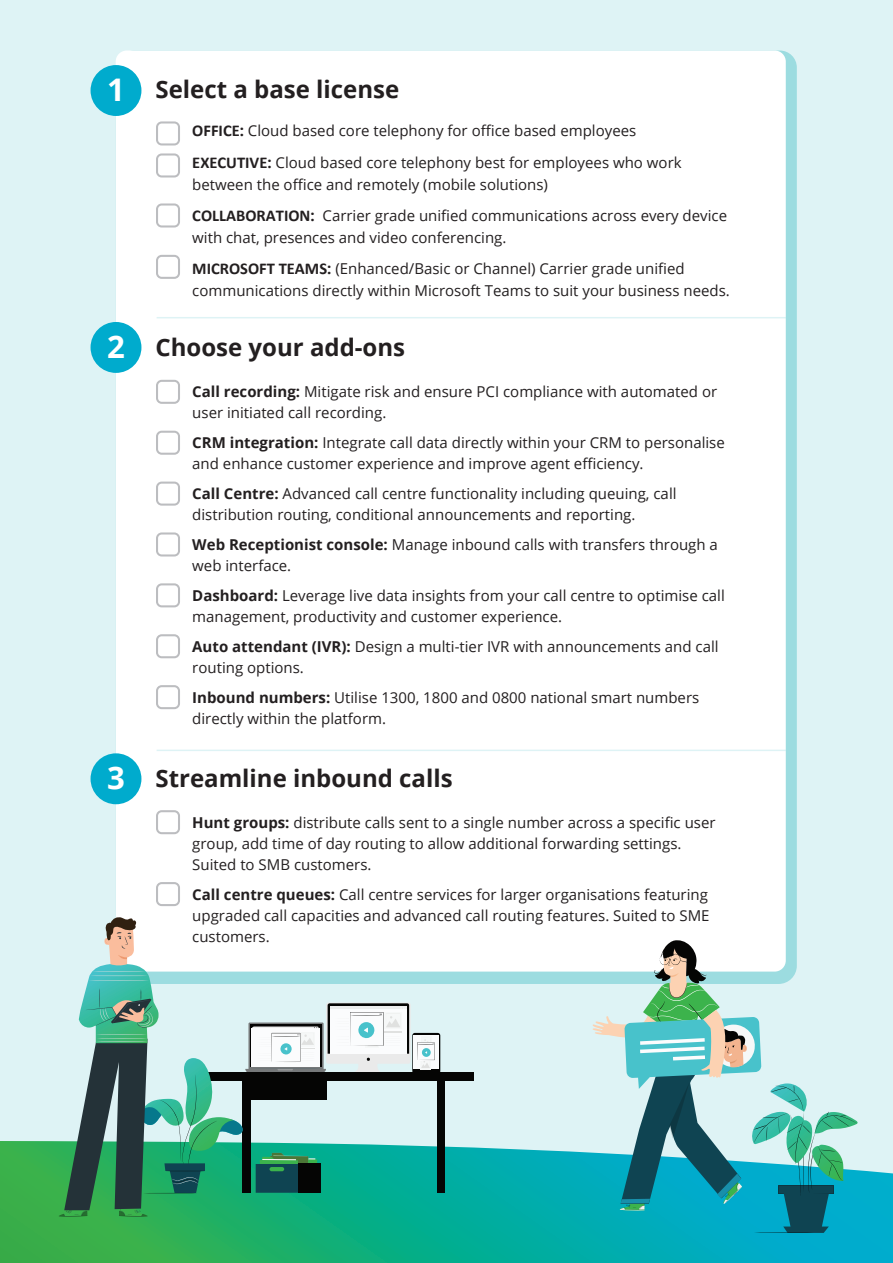
<style>
.page{position:relative;width:893px;height:1263px;background:#def3f5}
.page>*{position:absolute;margin:0;border:0;box-sizing:border-box;transform-origin:0 0}
.t1{font:700 31.2px "Open Sans";color:#fff}
.t2{font:700 24px "Open Sans";color:#231f20}
.t3{font:15px/21px "Open Sans";color:#231f20}
.s1{font-family:"Calibri";font-weight:700;font-size:16.5px}
.s2{font-weight:700}
</style>
<div class="page">
<svg style="left:0;top:1141px;width:893px;height:122px;background:#1bb08f"></svg>
<div style="left:116px;top:51px;width:670px;height:920px;background:#fff;border-radius:11px"></div>
<svg style="left:592px;top:940px;width:266px;height:293px"></svg>
<svg style="left:56px;top:917px;width:418px;height:300px"></svg>
<hr style="left:157px;top:317px;width:629px;height:1px;background:#5ac6cc">
<hr style="left:157px;top:750px;width:629px;height:1px;background:#5ac6cc">
<div style="left:91px;top:65px;width:50px;height:51px;background:#00abcd;border-radius:50%"></div>
<div style="left:91px;top:322px;width:50px;height:51px;background:#00abcd;border-radius:50%"></div>
<div style="left:91px;top:753px;width:50px;height:51px;background:#00abcd;border-radius:50%"></div>
<svg style="left:156px;top:121px;width:24px;height:24px"></svg>
<svg style="left:156px;top:153px;width:24px;height:24px"></svg>
<svg style="left:156px;top:203px;width:24px;height:24px"></svg>
<svg style="left:156px;top:255px;width:24px;height:24px"></svg>
<svg style="left:156px;top:380px;width:24px;height:24px"></svg>
<svg style="left:156px;top:431px;width:24px;height:24px"></svg>
<svg style="left:156px;top:482px;width:24px;height:24px"></svg>
<svg style="left:156px;top:532px;width:24px;height:24px"></svg>
<svg style="left:156px;top:583px;width:24px;height:24px"></svg>
<svg style="left:156px;top:634px;width:24px;height:24px"></svg>
<svg style="left:156px;top:685px;width:24px;height:24px"></svg>
<svg style="left:156px;top:810px;width:24px;height:24px"></svg>
<svg style="left:156px;top:882px;width:24px;height:24px"></svg>
<h1 class="t1" style="left:107px;top:67px;width:19px">1</h1>
<h2 class="t2" style="left:155px;top:72px;width:245px">Select a base license</h2>
<p class="t3" style="left:192px;top:114px;width:491px;line-height:32px"><span class="s1">OFFICE</span><span class="s2">:</span> Cloud based core telephony for office based employees<br><span class="s1">EXECUTIVE</span><span class="s2">:</span> Cloud based core telephony best for employees who work</p>
<p class="t3" style="left:192px;top:168px;width:536px;line-height:31.3px">between the office and remotely (mobile solutions)<br><span class="s1">COLLABORATION</span><span class="s2">:</span> Carrier grade unified communications across every device</p>
<p class="t3" style="left:192px;top:222px;width:494px;line-height:31.3px">with chat, presences and video conferencing.<br><span class="s1">MICROSOFT TEAMS</span><span class="s2">:</span> (Enhanced/Basic or Channel) Carrier grade unified</p>
<p class="t3" style="left:192px;top:280px;width:539px">communications directly within Microsoft Teams to suit your business needs.</p>
<h1 class="t1" style="left:107px;top:324px;width:19px">2</h1>
<h2 class="t2" style="left:155px;top:330px;width:251px">Choose your add-ons</h2>
<p class="t3" style="left:192px;top:380px;width:526px"><span class="s2">Call recording:</span> Mitigate risk and ensure PCI compliance with automated or user initiated call recording.</p>
<p class="t3" style="left:192px;top:431px;width:534px"><span class="s2">CRM integration:</span> Integrate call data directly within your CRM to personalise and enhance customer experience and improve agent efficiency.</p>
<p class="t3" style="left:192px;top:482px;width:486px"><span class="s2">Call Centre:</span> Advanced call centre functionality including queuing, call distribution routing, conditional announcements and reporting.</p>
<p class="t3" style="left:192px;top:533px;width:527px"><span class="s2">Web Receptionist console:</span> Manage inbound calls with transfers through a web interface.</p>
<p class="t3" style="left:192px;top:584px;width:534px"><span class="s2">Dashboard:</span> Leverage live data insights from your call centre to optimise call management, productivity and customer experience.</p>
<p class="t3" style="left:192px;top:635px;width:528px"><span class="s2">Auto attendant (IVR):</span> Design a multi-tier IVR with announcements and call routing options.</p>
<p class="t3" style="left:192px;top:686px;width:508px"><span class="s2">Inbound numbers:</span> Utilise 1300, 1800 and 0800 national smart numbers directly within the platform.</p>
<h1 class="t1" style="left:107px;top:756px;width:19px">3</h1>
<h2 class="t2" style="left:155px;top:762px;width:299px">Streamline inbound calls</h2>
<p class="t3" style="left:192px;top:811px;width:525px"><span class="s2">Hunt groups:</span> distribute calls sent to a single number across a specific user group, add time of day routing to allow additional forwarding settings.<br>Suited to SMB customers.</p>
<p class="t3" style="left:192px;top:883px;width:519px;text-align:justify"><span class="s2">Call centre queues:</span> Call centre services for larger organisations featuring upgraded call capacities and advanced call routing features. Suited to SME customers.</p>
</div>
